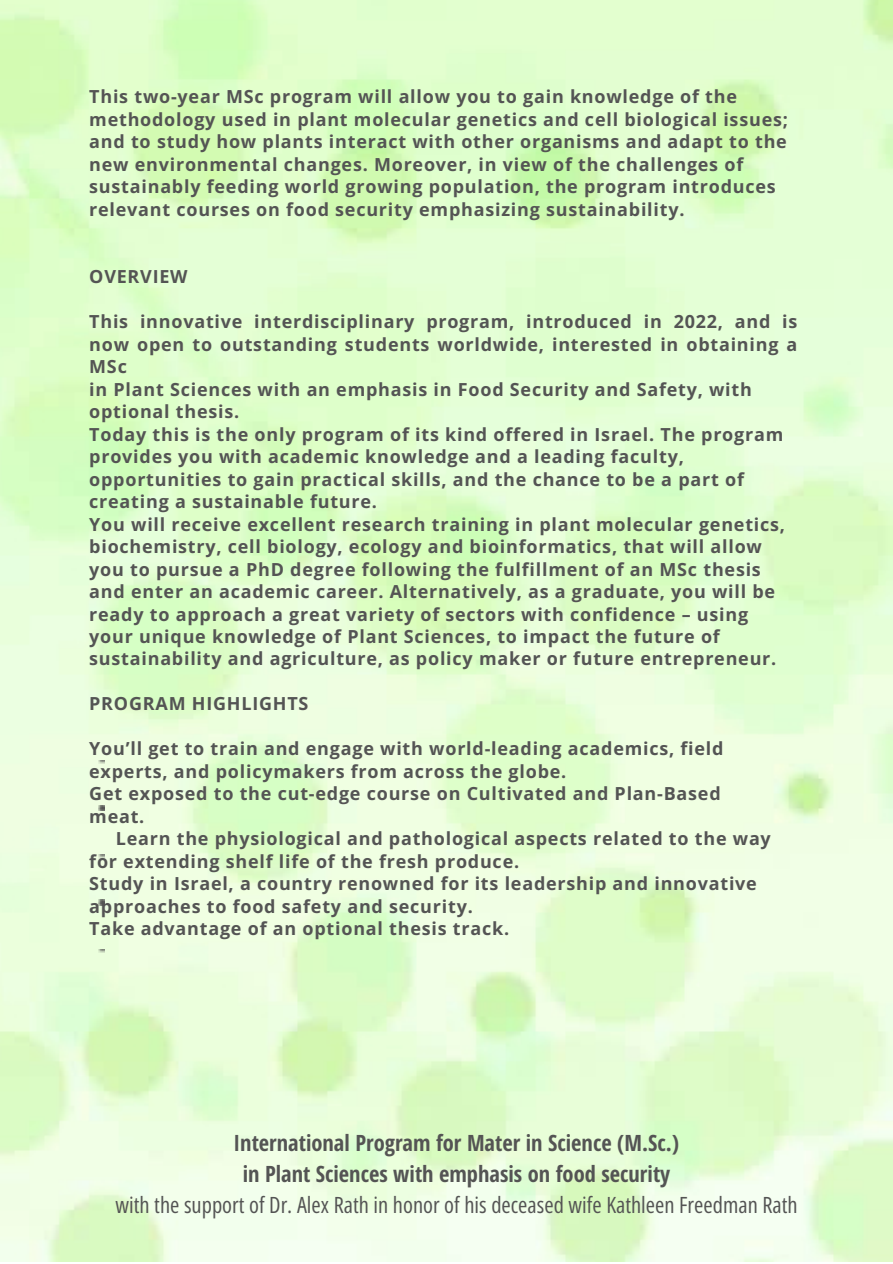
<style>
.page{position:relative;width:893px;height:1264px;background:#fff}
.page>*{position:absolute;margin:0;border:0;box-sizing:border-box;transform-origin:0 0}
.t1{font:700 22.5px "Open Sans Hebrew Condensed";color:#545454}
.t2{font:22.5px "Open Sans Hebrew Condensed";color:#545454}
.t3{font:700 18px/22.5px "Open Sans";letter-spacing:.045em;color:#545454}
</style>
<div class="page">
<svg style="left:99px;top:760px;width:6px;height:3px"></svg>
<svg style="left:99px;top:805px;width:6px;height:5px"></svg>
<svg style="left:99px;top:854px;width:6px;height:4px"></svg>
<svg style="left:99px;top:899px;width:6px;height:6px"></svg>
<svg style="left:99px;top:949px;width:6px;height:3px"></svg>
<p class="t3" style="left:89px;top:85px;width:700px">This two-year MSc program will allow you to gain knowledge of the methodology used in plant molecular genetics and cell biological issues; and to study how plants interact with other organisms and adapt to the new environmental changes. Moreover, in view of the challenges of sustainably feeding world growing population, the program introduces relevant courses on food security emphasizing sustainability.</p>
<p class="t3" style="left:89px;top:265px;width:100px">OVERVIEW</p>
<p class="t3" style="left:89px;top:310px;width:709px;text-align:justify">This innovative interdisciplinary program, introduced in 2022, and is now open to outstanding students worldwide, interested in obtaining a MSc</p>
<p class="t3" style="left:89px;top:377px;width:664px">in Plant Sciences with an emphasis in Food Security and Safety, with optional thesis.</p>
<p class="t3" style="left:89px;top:422px;width:695px">Today this is the only program of its kind offered in Israel. The program provides you with academic knowledge and a leading faculty,</p>
<p class="t3" style="left:89px;top:467px;width:656px">opportunities to gain practical skills, and the chance to be a part of creating a sustainable future.</p>
<p class="t3" style="left:89px;top:512px;width:697px">You will receive excellent research training in plant molecular genetics, biochemistry, cell biology, ecology and bioinformatics, that will allow</p>
<p class="t3" style="left:89px;top:557px;width:673px">you to pursue a PhD degree following the fulfillment of an MSc thesis</p>
<p class="t3" style="left:89px;top:579px;width:687px">and enter an academic career. Alternatively, as a graduate, you will be ready to approach a great variety of sectors with confidence – using your unique knowledge of Plant Sciences, to impact the future of</p>
<p class="t3" style="left:89px;top:647px;width:688px">sustainability and agriculture, as policy maker or future entrepreneur.</p>
<p class="t3" style="left:89px;top:692px;width:221px">PROGRAM HIGHLIGHTS</p>
<p class="t3" style="left:89px;top:737px;width:635px">You’ll get to train and engage with world-leading academics, field</p>
<p class="t3" style="left:89px;top:759px;width:478px">experts, and policymakers from across the globe.</p>
<p class="t3" style="left:89px;top:782px;width:633px">Get exposed to the cut-edge course on Cultivated and Plan-Based</p>
<p class="t3" style="left:89px;top:804px;width:57px">meat.</p>
<p class="t3" style="left:116px;top:827px;width:656px">Learn the physiological and pathological aspects related to the way</p>
<p class="t3" style="left:89px;top:849px;width:431px">for extending shelf life of the fresh produce.</p>
<p class="t3" style="left:89px;top:872px;width:669px">Study in Israel, a country renowned for its leadership and innovative approaches to food safety and security.</p>
<p class="t3" style="left:89px;top:917px;width:421px">Take advantage of an optional thesis track.</p>
<p class="t1" style="left:233px;top:1126px;width:447px">International Program for Mater in Science (M.Sc.)</p>
<p class="t1" style="left:243px;top:1157px;width:429px">in Plant Sciences with emphasis on food security</p>
<p class="t2" style="left:116px;top:1192px;width:683px">with the support of Dr. Alex Rath in honor of his deceased wife Kathleen Freedman Rath</p>
</div>
